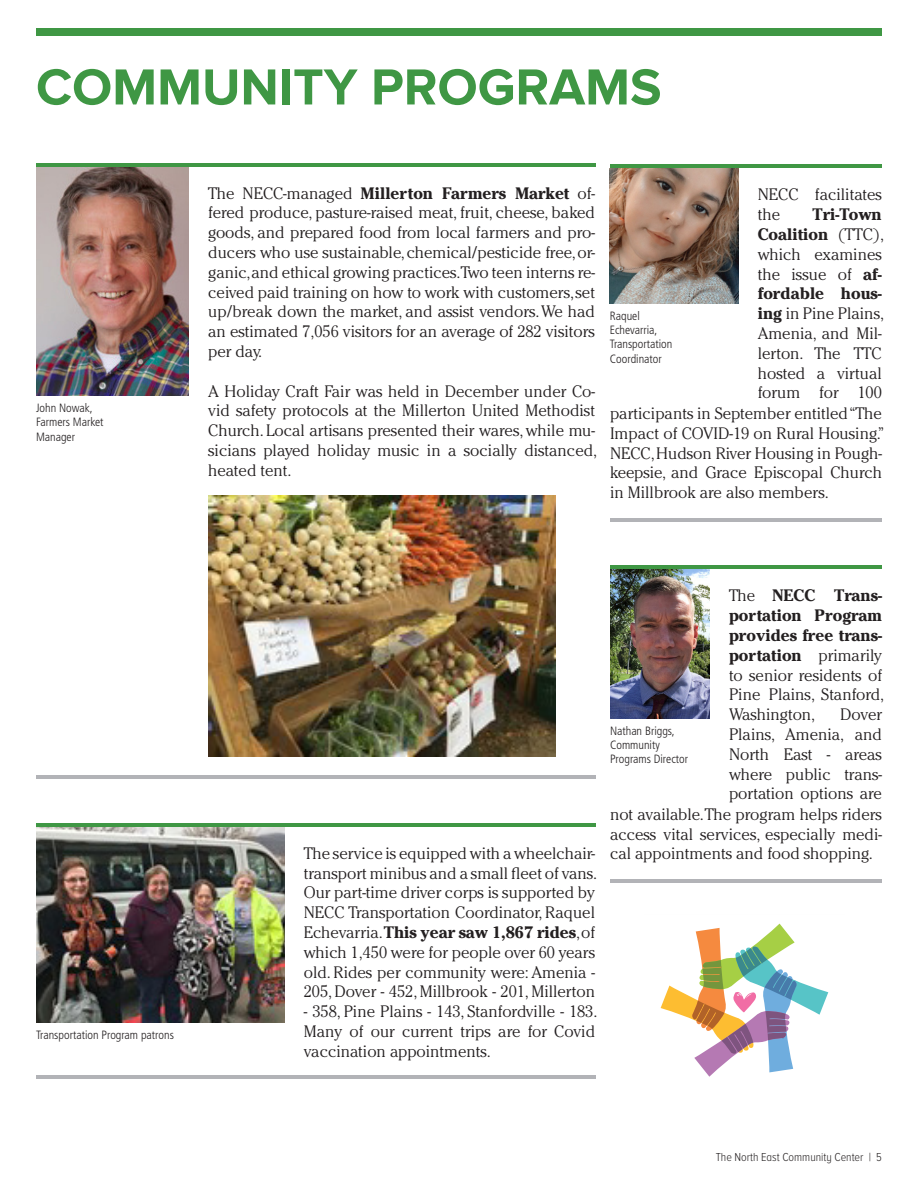
<style>
.page{position:relative;width:918px;height:1188px;background:#fff}
.page>*{position:absolute;margin:0;border:0;box-sizing:border-box;transform-origin:0 0}
.t1{font:700 52.5px "Proxima Nova";color:#3f9744}
.t2{font:300 16.5px/19.8px "Cheltenham";color:#231f20}
.t3{font:300 condensed 12px/14.4px "Frutiger";color:#231f20}
.t4{font:300 12px "Proxima Nova A Cond";color:#231f20}
.s1{font-weight:700}
</style>
<div class="page">
<div style="left:36px;top:29px;width:846px;height:7px;background:#3f9744"></div>
<img style="left:610px;top:569px;width:99px;height:149px">
<hr style="left:610px;top:566px;width:272px;height:3px;background:#3f9744">
<hr style="left:610px;top:879px;width:272px;height:4px;background:#b2b3b7">
<img style="left:36px;top:827px;width:249px;height:196px">
<hr style="left:36px;top:823px;width:559px;height:4px;background:#3f9744">
<hr style="left:36px;top:1075px;width:559px;height:4px;background:#b2b3b7">
<img style="left:610px;top:168px;width:128px;height:135px">
<hr style="left:610px;top:165px;width:272px;height:3px;background:#3f9744">
<hr style="left:610px;top:518px;width:272px;height:3px;background:#b2b3b7">
<hr style="left:36px;top:775px;width:559px;height:4px;background:#b2b3b7">
<img style="left:36px;top:166px;width:153px;height:230px">
<hr style="left:36px;top:163px;width:559px;height:3px;background:#3f9744">
<img style="left:208px;top:495px;width:347px;height:261px">
<svg style="left:660px;top:923px;width:169px;height:154px"></svg>
<p class="t1" style="left:36px;top:57px;width:627px">COMMUNITY PROGRAMS</p>
<p class="t2" style="left:208px;top:183px;width:388px;text-align:justify">The NECC-managed <span class="s1">Millerton Farmers Market</span> of&shy;fered produce, pasture-raised meat, fruit, cheese, baked goods, and prepared food from local farmers and pro&shy;ducers who use sustainable, chemical/pesticide free, or&shy;ganic, and ethical growing practices.Two teen interns re&shy;ceived paid training on how to work with customers, set up/break down the market, and assist vendors. We had an estimated 7,056 visitors for an average of 282 visitors per day.</p>
<p class="t2" style="left:208px;top:381px;width:391px">A Holiday Craft Fair was held in December under Co&shy;vid safety protocols at the Millerton United Methodist Church. Local artisans presented their wares, while mu&shy;sicians played holiday music in a socially distanced, heated tent.</p>
<p class="t2" style="left:758px;top:185px;width:126px">NECC facilitates the</p>
<p class="t2" style="left:758px;top:204px;width:128px;text-indent:55px"><span class="s1">Tri-Town<br>Coalition</span> (TTC), which examines the issue of <span class="s1">af&shy;fordable hous&shy;ing</span> in Pine Plains,<br>Amenia, and Mil&shy;lerton. The TTC hosted a virtual forum for 100</p>
<p class="t3" style="left:610px;top:308px;width:64px">Raquel<br>Echevarria,<br>Transportation<br>Coordinator</p>
<p class="t3" style="left:36px;top:401px;width:69px">John Nowak,<br>Farmers Market<br>Manager</p>
<p class="t2" style="left:610px;top:403px;width:276px">participants in September entitled “The Impact of COVID-19 on Rural Housing.” NECC, Hudson River Housing in Pough&shy;keepsie, and Grace Episcopal Church in Millbrook are also members.</p>
<p class="t3" style="left:36px;top:1028px;width:139px">Transportation Program patrons</p>
<p class="t2" style="left:304px;top:843px;width:295px">The service is equipped with a wheelchair&shy;transport minibus and a small fleet of vans.<br>Our part-time driver corps is supported by NECC Transportation Coordinator, Raquel Echevarria. <span class="s1">This year saw 1,867 rides</span>, of which 1,450 were for people over 60 years old. Rides per community were: Amenia - 205, Dover - 452, Millbrook - 201, Millerton</p>
<p class="t2" style="left:304px;top:1002px;width:295px">- 358, Pine Plains - 143, Stanfordville - 183.<br>Many of our current trips are for Covid vaccination appointments.</p>
<p class="t3" style="left:610px;top:723px;width:66px">Nathan Briggs,<br>Community</p>
<p class="t3" style="left:610px;top:752px;width:80px">Programs Director</p>
<p class="t2" style="left:729px;top:586px;width:157px">The <span class="s1">NECC Trans&shy;portation Program provides free trans&shy;portation</span> primarily to senior residents of<br>Pine Plains, Stanford,<br>Washington,</p>
<p class="t2" style="left:729px;top:704px;width:155px;text-align:justify;text-indent:111px">Dover Plains, Amenia, and North East - areas where public trans&shy;portation options are</p>
<p class="t2" style="left:610px;top:804px;width:273px;text-align:justify">not available. The program helps riders access vital services, especially medi&shy;cal appointments and food shopping.</p>
<p class="t4" style="left:716px;top:1151px;width:168px">The North East Community Center | 5</p>
</div>
